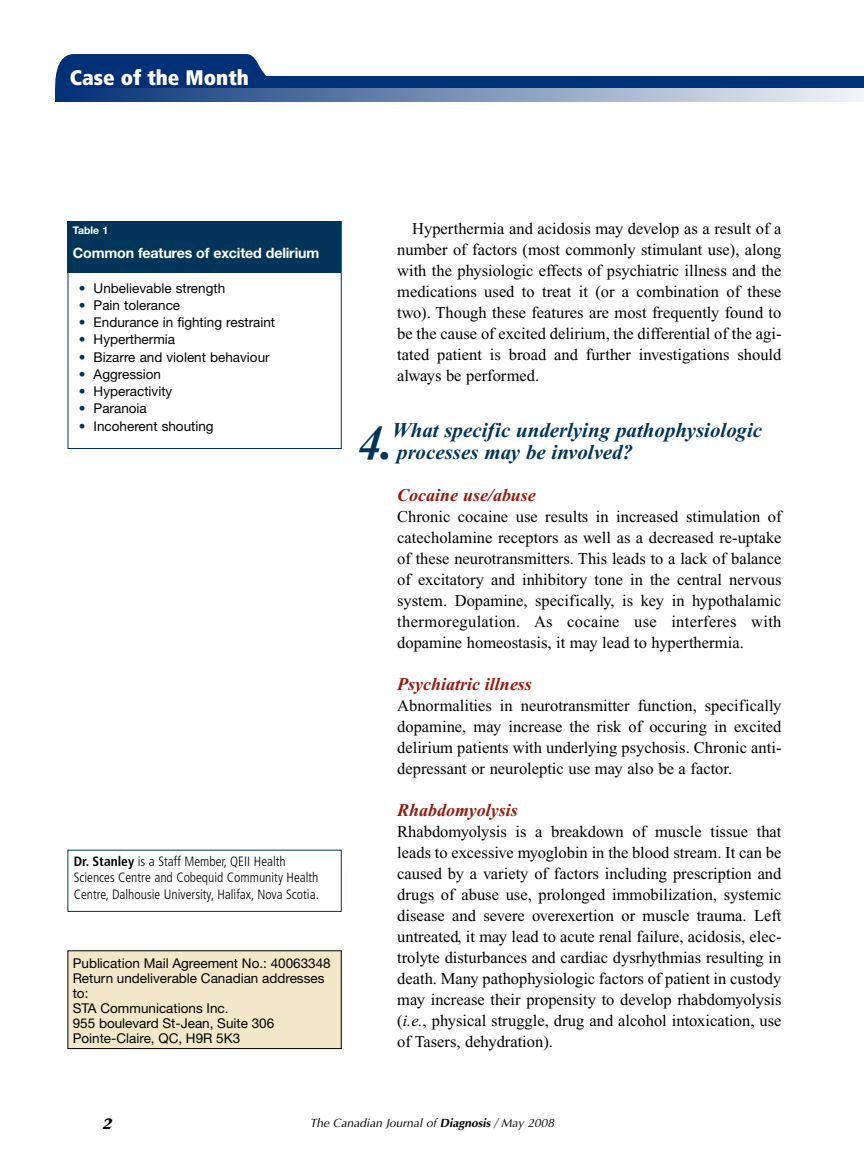
<style>
.page{position:relative;width:864px;height:1175px;background:#fff}
.page>*{position:absolute;margin:0;border:0;box-sizing:border-box;transform-origin:0 0}
.t1{font:italic 700 48.3px "Times New Roman";color:#00355a}
.t2{font:italic 700 21px/22.5px "Times New Roman";color:#00355a}
.t3{font:900 condensed 21px "Frutiger";color:#fff}
.t4{font:italic 700 18px "Times New Roman";color:#96190f}
.t5{font:16.5px/21px "Times New Roman";color:#000;text-align:justify}
.t6{font:italic 700 15px "Stone Serif";color:#000}
.t7{font:700 14.25px "Helvetica Neue";letter-spacing:-.015em;color:#fff}
.t8{font:13.5px/15px "Helvetica Neue";color:#000}
.t9{font:300 condensed 13.5px/16.5px "Frutiger";color:#000}
.t10{font:italic 12px "Optima";color:#000}
.t11{font:700 10.5px "Helvetica Neue";color:#fff}
.s1{color:#00355a}
.s2{font-weight:700}
.s3{font-style:italic}
</style>
<div class="page">
<svg style="left:55px;top:54px;width:212px;height:35px;background:#103d7e"></svg>
<div style="left:57px;top:76px;width:807px;height:13px;background:#003075"></div>
<svg style="left:55px;top:89px;width:809px;height:12px;background:#7992b6"></svg>
<div style="left:68px;top:222px;width:273px;height:51px;background:#00355a"></div>
<div style="left:68px;top:221px;width:274px;height:228px;border:1px solid #00355a"></div>
<div style="left:68px;top:950px;width:273px;height:98px;background:#f2e7c9"></div>
<p class="t3" style="left:70px;top:69px;width:181px">Case of the Month</p>
<p class="t11" style="left:73px;top:227px;width:37px">Table 1</p>
<p class="t7" style="left:73px;top:248px;width:248px">Common features of excited delirium</p>
<p class="t8" style="left:79px;top:282px;width:148px"><span class="s1">•</span> Unbelievable strength</p>
<p class="t8" style="left:79px;top:299px;width:103px"><span class="s1">•</span> Pain tolerance</p>
<p class="t8" style="left:79px;top:316px;width:198px"><span class="s1">•</span> Endurance in fighting restraint</p>
<p class="t8" style="left:79px;top:333px;width:98px"><span class="s1">•</span> Hyperthermia</p>
<p class="t8" style="left:79px;top:351px;width:192px"><span class="s1">•</span> Bizarre and violent behaviour</p>
<p class="t8" style="left:79px;top:368px;width:84px"><span class="s1">•</span> Aggression</p>
<p class="t8" style="left:79px;top:385px;width:95px"><span class="s1">•</span> Hyperactivity</p>
<p class="t8" style="left:79px;top:402px;width:70px"><span class="s1">•</span> Paranoia</p>
<p class="t8" style="left:79px;top:420px;width:137px"><span class="s1">•</span> Incoherent shouting</p>
<p class="t9" style="left:74px;top:854px;width:247px"><span class="s2">Dr. Stanley</span> is a Staff Member, QEII Health<br>Sciences Centre and Cobequid Community Health<br>Centre, Dalhousie University, Halifax, Nova Scotia.</p>
<p class="t8" style="left:73px;top:956px;width:260px">Publication Mail Agreement No.: 40063348<br>Return undeliverable Canadian addresses to:<br>STA Communications Inc.<br>955 boulevard St-Jean, Suite 306<br>Pointe-Claire, QC, H9R 5K3</p>
<p class="t5" style="left:397px;top:220px;width:386px;text-indent:15px">Hyperthermia and acidosis may develop as a result of a number of factors (most commonly stimulant use), along with the physiologic effects of psychiatric illness and the medications used to treat it (or a combination of these two). Though these features are most frequently found to be the cause of excited delirium, the differential of the agi&shy;tated patient is broad and further investigations should always be performed.</p>
<h1 class="t1" style="left:358px;top:427px;width:37px">4.</h1>
<p class="t2" style="left:392px;top:421px;width:372px">What specific underlying pathophysiologic processes may be involved?</p>
<p class="t4" style="left:397px;top:489px;width:140px">Cocaine use/abuse</p>
<p class="t5" style="left:397px;top:508px;width:386px">Chronic cocaine use results in increased stimulation of catecholamine receptors as well as a decreased re-uptake of these neurotransmitters. This leads to a lack of balance of excitatory and inhibitory tone in the central nervous system. Dopamine, specifically, is key in hypothalamic thermoregulation. As cocaine use interferes with dopamine homeostasis, it may lead to hyperthermia.</p>
<p class="t4" style="left:397px;top:678px;width:136px">Psychiatric illness</p>
<p class="t5" style="left:397px;top:697px;width:386px">Abnormalities in neurotransmitter function, specifically dopamine, may increase the risk of occuring in excited delirium patients with underlying psychosis. Chronic anti&shy;depressant or neuroleptic use may also be a factor.</p>
<p class="t4" style="left:397px;top:804px;width:122px">Rhabdomyolysis</p>
<p class="t5" style="left:397px;top:823px;width:386px">Rhabdomyolysis is a breakdown of muscle tissue that leads to excessive myoglobin in the blood stream. It can be caused by a variety of factors including prescription and drugs of abuse use, prolonged immobilization, systemic disease and severe overexertion or muscle trauma. Left untreated, it may lead to acute renal failure, acidosis, elec&shy;trolyte disturbances and cardiac dysrhythmias resulting in death. Many pathophysiologic factors of patient in custody may increase their propensity to develop rhabdomyolysis (<span class="s3">i.e.</span>, physical struggle, drug and alcohol intoxication, use of Tasers, dehydration).</p>
<p class="t6" style="left:103px;top:1118px;width:11px">2</p>
<p class="t10" style="left:310px;top:1115px;width:246px">The Canadian Journal of <span class="s2">Diagnosis</span> / May 2008</p>
</div>
